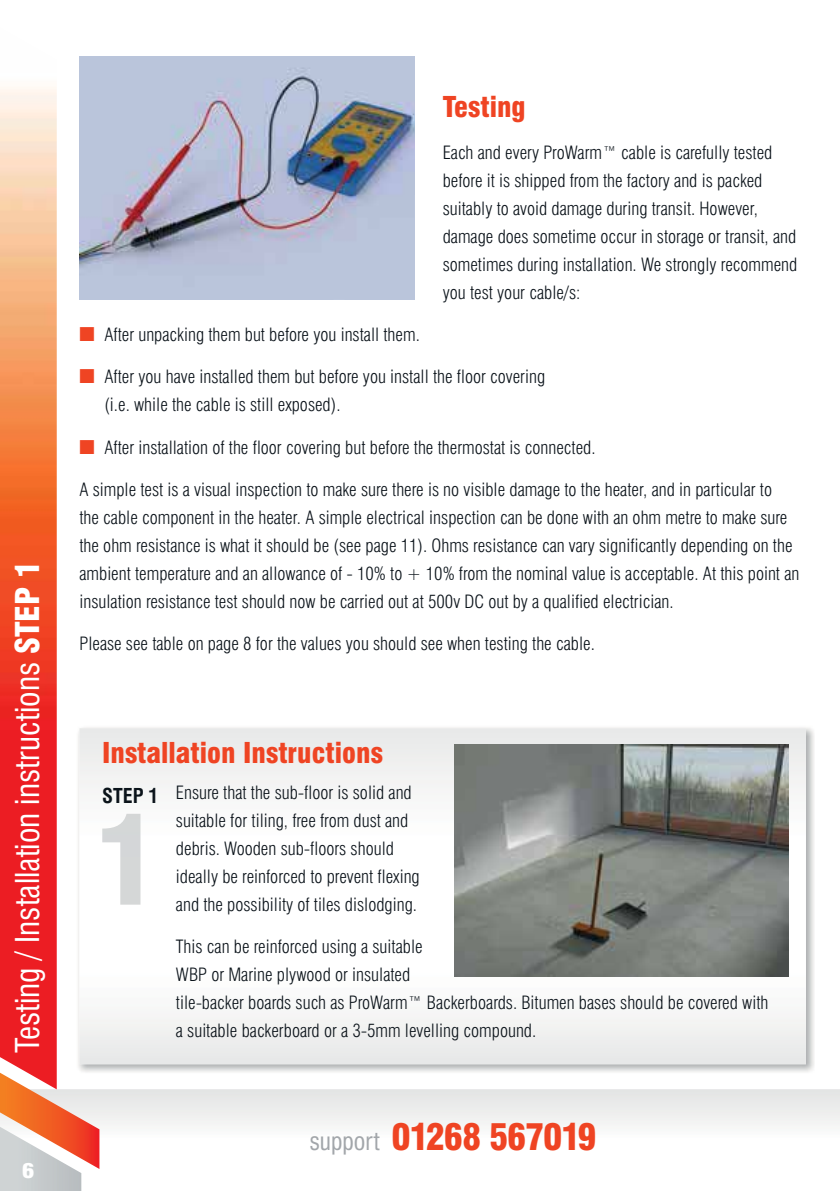
<style>
.page{position:relative;width:840px;height:1191px;background:#fff}
.page>*{position:absolute;margin:0;border:0;box-sizing:border-box;transform-origin:0 0}
.t1{font:900 condensed 36px "Swiss 721 BT";letter-spacing:-.04em;color:#ef4423}
.t2{font:condensed 32px "Swiss 721 BT";color:#fff}
.t3{font:900 condensed 28px "Swiss 721 BT";color:#ef4423}
.t4{font:900 condensed 20px "Swiss 721 BT";color:#fff;scale:1.2 1}
.t5{font:300 condensed 18px/28px "Swiss 721 BT";color:#0b131a}
.s1{font-weight:900}
.s2{font-weight:700;font-size:20px}
.s3{font-weight:400;font-size:24px;color:#a2a6aa}
</style>
<div class="page">
<svg style="left:99px;top:1089px;width:740px;height:80px"></svg>
<img style="left:0;top:87px;width:57px;height:976px">
<svg style="left:0;top:1063px;width:99px;height:128px"></svg>
<img style="left:79px;top:57px;width:335px;height:242px">
<img style="left:76px;top:727px;width:738px;height:346px">
<svg style="left:79px;top:728px;width:726px;height:336px"></svg>
<svg style="left:102px;top:813px;width:38px;height:91px"></svg>
<img style="left:454px;top:744px;width:334px;height:233px">
<h2 class="t2" style="left:12px;top:1053px;width:493px;rotate:-90deg">Testing / Installation instructions <span class="s1">STEP 1</span></h2>
<p class="t4" style="left:22px;top:1161px;width:12px">6</p>
<h3 class="t3" style="left:442px;top:93px;width:85px">Testing</h3>
<p class="t5" style="left:442px;top:139px;width:356px">Each and every ProWarm™ cable is carefully tested before it is shipped from the factory and is packed suitably to avoid damage during transit. However, damage does sometime occur in storage or transit, and sometimes during installation. We strongly recommend you test your cable/s:</p>
<p class="t5" style="left:104px;top:322px;width:317px">After unpacking them but before you install them.</p>
<p class="t5" style="left:104px;top:364px;width:442px">After you have installed them but before you install the floor covering (i.e. while the cable is still exposed).</p>
<p class="t5" style="left:104px;top:434px;width:492px">After installation of the floor covering but before the thermostat is connected.</p>
<p class="t5" style="left:79px;top:476px;width:721px">A simple test is a visual inspection to make sure there is no visible damage to the heater, and in particular to<br>the cable component in the heater. A simple electrical inspection can be done with an ohm metre to make sure the ohm resistance is what it should be (see page 11). Ohms resistance can vary significantly depending on the ambient temperature and an allowance of - 10% to + 10% from the nominal value is acceptable. At this point an insulation resistance test should now be carried out at 500v DC out by a qualified electrician.</p>
<p class="t5" style="left:79px;top:630px;width:516px">Please see table on page 8 for the values you should see when testing the cable.</p>
<h3 class="t3" style="left:102px;top:739px;width:282px">Installation Instructions</h3>
<p class="t5" style="left:176px;top:779px;width:245px;text-indent:-74px"><span class="s2">STEP 1</span> Ensure that the sub-floor is solid and suitable for tiling, free from dust and debris. Wooden sub-floors should ideally be reinforced to prevent flexing and the possibility of tiles dislodging.</p>
<p class="t5" style="left:176px;top:933px;width:593px">This can be reinforced using a suitable<br>WBP or Marine plywood or insulated<br>tile-backer boards such as ProWarm™ Backerboards. Bitumen bases should be covered with a suitable backerboard or a 3-5mm levelling compound.</p>
<h1 class="t1" style="left:309px;top:1119px;width:289px"><span class="s3">support</span> 01268 567019</h1>
</div>
